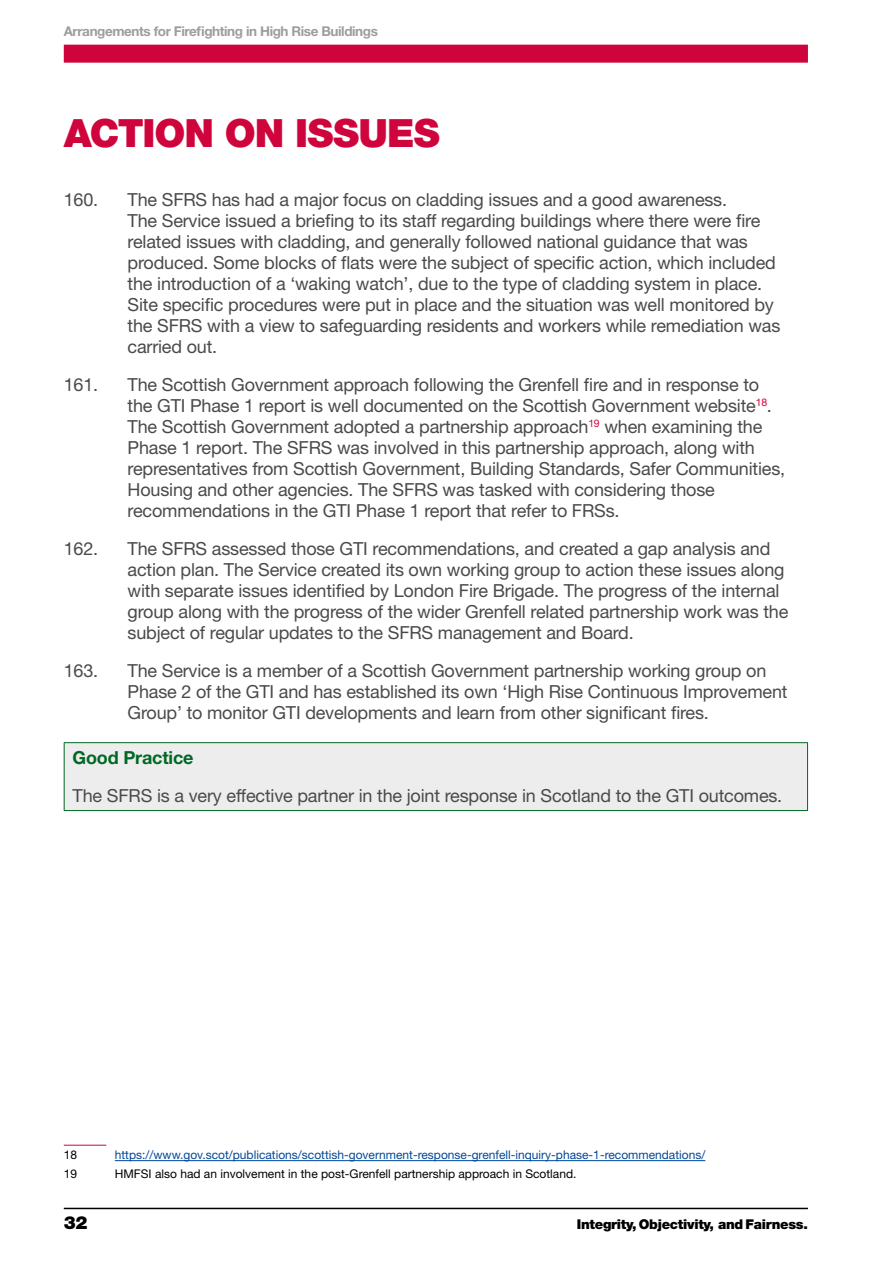
<style>
.page{position:relative;width:893px;height:1263px;background:#fff}
.page>*{position:absolute;margin:0;border:0;box-sizing:border-box;transform-origin:0 0}
.Chapter_Head{font:900 39px "Helvetica Neue LT Std";letter-spacing:-.025em;color:#d0043c}
.Body_Copy{font:18px/21px "Helvetica Neue LT Std";letter-spacing:-.01em;color:#4a4a49}
.Body_Copy-2{font:700 18px "Helvetica Neue LT Std";letter-spacing:-.01em;color:#006824}
.t1{font:900 18px "Helvetica Neue LT Std";color:#000}
.t2{font:700 13.5px "Helvetica Neue LT Std";letter-spacing:-.03em;color:#9d9d9c}
.t3{font:900 13.5px "Helvetica Neue LT Std";letter-spacing:-.02em;color:#000}
.Footnote{font:12px "Helvetica Neue LT Std";color:#00489a}
.Footnote-2{font:12px "Helvetica Neue LT Std";color:#000}
</style>
<div class="page">
<div style="left:64px;top:45px;width:744px;height:18px;background:#d0043c"></div>
<hr style="left:64px;top:1208px;width:744px;height:1px;background:#000">
<div style="left:64px;top:743px;width:743px;height:67px;background:#ededed"></div>
<hr style="left:64px;top:742px;width:744px;height:1px;background:#006824">
<hr style="left:64px;top:743px;width:1px;height:67px;background:#006824">
<hr style="left:807px;top:743px;width:1px;height:67px;background:#006824">
<hr style="left:64px;top:810px;width:744px;height:1px;background:#006824">
<hr style="left:64px;top:1145px;width:42px;height:1px;background:#d0043c">
<hr style="left:115px;top:1160px;width:590px;height:1px;background:#00489a">
<p class="t2" style="left:64px;top:23px;width:316px">Arrangements for Firefighting in High Rise Buildings</p>
<p class="Chapter_Head" style="left:64px;top:110px;width:378px">ACTION ON ISSUES</p>
<p class="Body_Copy" style="left:64px;top:189px;width:36px">160.</p>
<p class="Body_Copy" style="left:128px;top:189px;width:654px">The SFRS has had a major focus on cladding issues and a good awareness.<br>The Service issued a briefing to its staff regarding buildings where there were fire related issues with cladding, and generally followed national guidance that was produced. Some blocks of flats were the subject of specific action, which included the introduction of a ‘waking watch’, due to the type of cladding system in place.<br>Site specific procedures were put in place and the situation was well monitored by the SFRS with a view to safeguarding residents and workers while remediation was carried out.</p>
<p class="Body_Copy" style="left:64px;top:374px;width:36px">161.</p>
<p class="Body_Copy" style="left:128px;top:374px;width:659px">The Scottish Government approach following the Grenfell fire and in response to the GTI Phase 1 report is well documented on the Scottish Government website<sup>18</sup>.<br>The Scottish Government adopted a partnership approach<sup>19</sup> when examining the Phase 1 report. The SFRS was involved in this partnership approach, along with representatives from Scottish Government, Building Standards, Safer Communities, Housing and other agencies. The SFRS was tasked with considering those recommendations in the GTI Phase 1 report that refer to FRSs.</p>
<p class="Body_Copy" style="left:64px;top:538px;width:36px">162.</p>
<p class="Body_Copy" style="left:128px;top:538px;width:662px">The SFRS assessed those GTI recommendations, and created a gap analysis and action plan. The Service created its own working group to action these issues along with separate issues identified by London Fire Brigade. The progress of the internal group along with the progress of the wider Grenfell related partnership work was the subject of regular updates to the SFRS management and Board.</p>
<p class="Body_Copy" style="left:64px;top:660px;width:36px">163.</p>
<p class="Body_Copy" style="left:128px;top:660px;width:661px">The Service is a member of a Scottish Government partnership working group on<br>Phase 2 of the GTI and has established its own ‘High Rise Continuous Improvement<br>Group’ to monitor GTI developments and learn from other significant fires.</p>
<p class="Body_Copy-2" style="left:73px;top:746px;width:122px">Good Practice</p>
<p class="Body_Copy" style="left:73px;top:785px;width:711px">The SFRS is a very effective partner in the joint response in Scotland to the GTI outcomes.</p>
<p class="Footnote-2" style="left:64px;top:1148px;width:15px">18</p>
<p class="Footnote" style="left:115px;top:1148px;width:592px">https://www.gov.scot/publications/scottish-government-response-grenfell-inquiry-phase-1-recommendations/</p>
<p class="Footnote-2" style="left:64px;top:1166px;width:15px">19</p>
<p class="Footnote-2" style="left:115px;top:1166px;width:463px">HMFSI also had an involvement in the post-Grenfell partnership approach in Scotland.</p>
<p class="t1" style="left:64px;top:1212px;width:25px">32</p>
<p class="t3" style="left:577px;top:1216px;width:233px">Integrity, Objectivity, and Fairness.</p>
</div>
